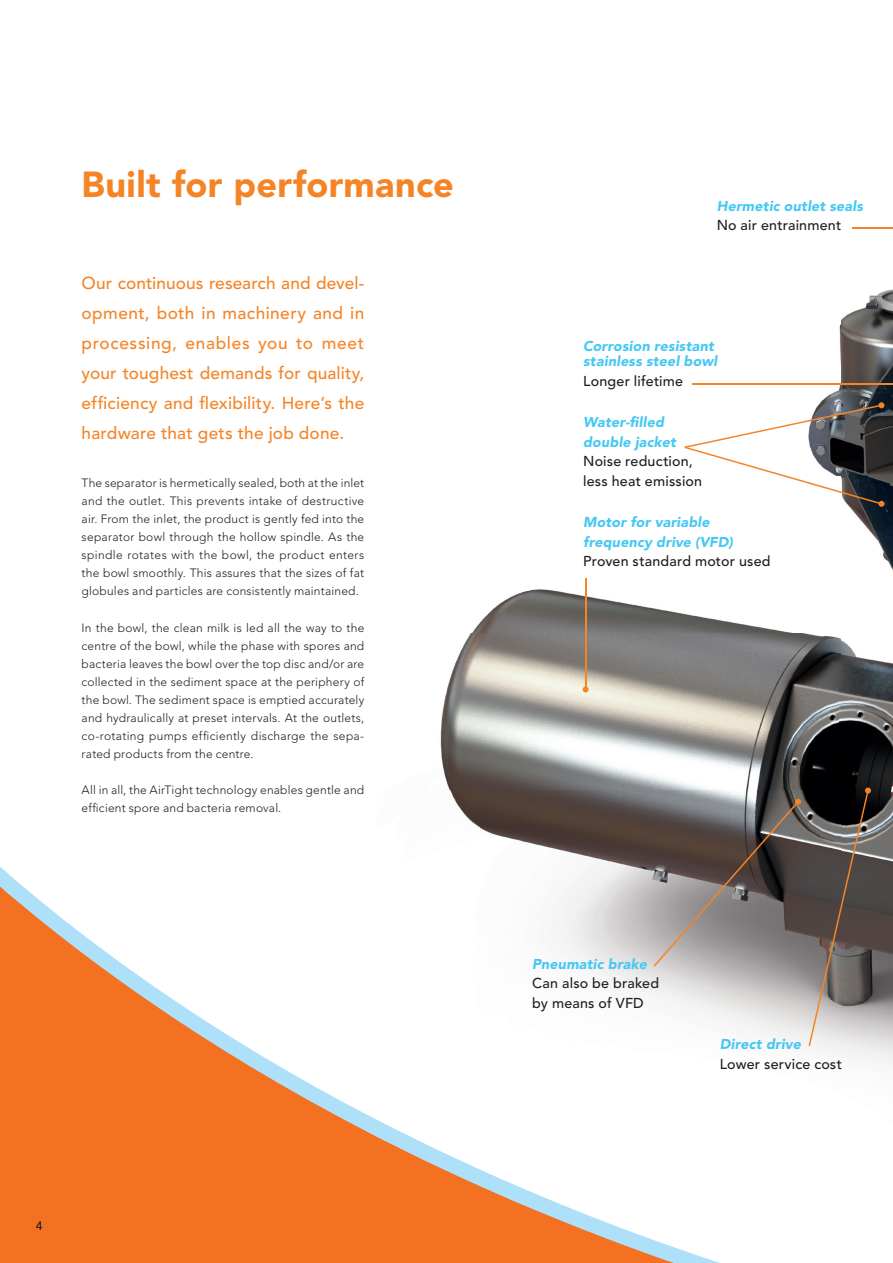
<style>
.page{position:relative;width:893px;height:1263px;background:#fff}
.page>*{position:absolute;margin:0;border:0;box-sizing:border-box;transform-origin:0 0}
.t1{font:900 36px "Avenir LT Std";letter-spacing:.01em;color:#f58427}
.t2{font:500 17.25px/30px "Avenir LT Std";letter-spacing:.01em;color:#f58427;text-align:justify}
.t3{font:italic 900 14.25px/19.5px "Avenir LT Std";letter-spacing:.01em;color:#45c8f4}
.t4{font:500 14.25px/19.5px "Avenir LT Std";letter-spacing:.015em;color:#231f20}
.t5{font:300 12px/18px "Avenir LT Std";letter-spacing:.015em;color:#231f20;text-align:justify}
</style>
<div class="page">
<svg style="left:0;top:867px;width:720px;height:396px;fill:#f37121"></svg>
<img style="left:364px;top:325px;width:476px;height:832px">
<img style="left:840px;top:228px;width:53px;height:838px">
<img style="left:573px;top:1157px;width:147px;height:52px">
<img style="left:364px;top:1113px;width:209px;height:96px">
<hr style="left:852px;top:227px;width:41px;height:1px;background:#f58427">
<hr style="left:692px;top:383px;width:201px;height:2px;background:#f58427">
<svg style="left:808px;top:787px;width:63px;height:259px"></svg>
<svg style="left:653px;top:799px;width:148px;height:168px"></svg>
<hr style="left:585px;top:578px;width:1px;height:111px;background:#f58427">
<svg style="left:583px;top:686px;width:6px;height:6px"></svg>
<svg style="left:684px;top:402px;width:200px;height:105px"></svg>
<h1 class="t1" style="left:82px;top:163px;width:374px">Built for performance</h1>
<h2 class="t2" style="left:82px;top:269px;width:284px">Our continuous research and devel&shy;opment, both in machinery and in processing, enables you to meet your toughest demands for quality, efficiency and flexibility. Here’s the hardware that gets the job done.</h2>
<p class="t5" style="left:82px;top:474px;width:284px">The separator is hermetically sealed, both at the inlet and the outlet. This prevents intake of destructive air. From the inlet, the product is gently fed into the separator bowl through the hollow spindle. As the spindle rotates with the bowl, the product enters the bowl smoothly. This assures that the sizes of fat globules and particles are consistently maintained.</p>
<p class="t5" style="left:82px;top:618px;width:284px">In the bowl, the clean milk is led all the way to the centre of the bowl, while the phase with spores and bacteria leaves the bowl over the top disc and/or are collected in the sediment space at the periphery of the bowl. The sediment space is emptied accurately and hydraulically at preset intervals. At the outlets, co-rotating pumps efficiently discharge the sepa&shy;rated products from the centre.</p>
<p class="t5" style="left:82px;top:780px;width:284px">All in all, the AirTight technology enables gentle and efficient spore and bacteria removal.</p>
<p class="t5" style="left:36px;top:1216px;width:8px">4</p>
<p class="t3" style="left:717px;top:196px;width:148px">Hermetic outlet seals</p>
<p class="t4" style="left:717px;top:216px;width:126px">No air entrainment</p>
<p class="t3" style="left:583px;top:339px;width:135px;line-height:15px">Corrosion resistant stainless steel bowl</p>
<p class="t4" style="left:583px;top:372px;width:101px">Longer lifetime</p>
<p class="t3" style="left:583px;top:413px;width:94px">Water-filled double jacket</p>
<p class="t4" style="left:583px;top:452px;width:120px">Noise reduction, less heat emission</p>
<p class="t3" style="left:583px;top:512px;width:151px">Motor for variable frequency drive (VFD)</p>
<p class="t4" style="left:583px;top:552px;width:189px">Proven standard motor used</p>
<p class="t3" style="left:532px;top:954px;width:116px">Pneumatic brake</p>
<p class="t4" style="left:532px;top:974px;width:128px">Can also be braked by means of VFD</p>
<p class="t3" style="left:720px;top:1035px;width:83px">Direct drive</p>
<p class="t4" style="left:720px;top:1055px;width:124px">Lower service cost</p>
</div>
